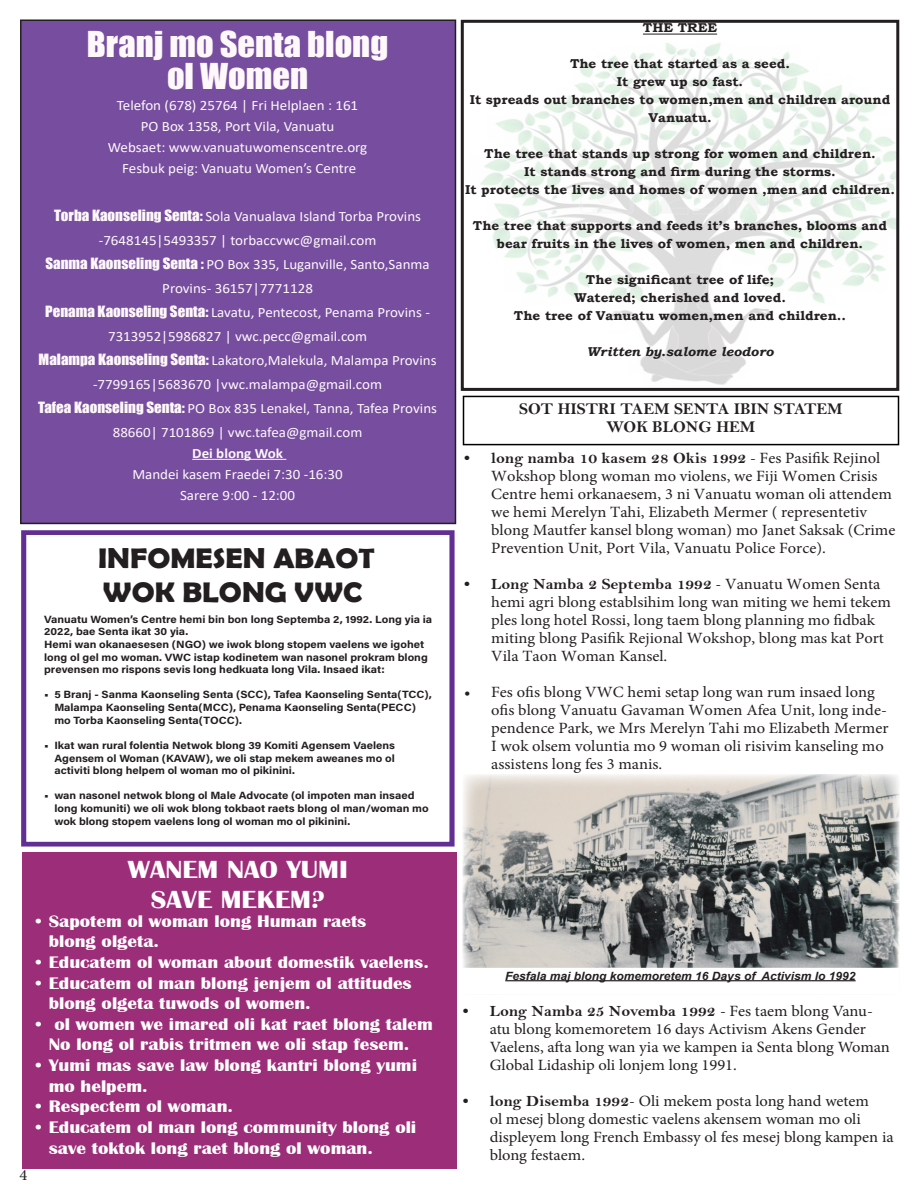
<style>
.page{position:relative;width:918px;height:1188px;background:#fff}
.page>*{position:absolute;margin:0;border:0;box-sizing:border-box;transform-origin:0 0}
.t1{font:32.85px "Impact";color:#fef8fa;scale:1.05 1}
.t2{font:700 28.35px/34px "Berlin Sans FB Demi";color:#231f20;scale:1.08 1}
.t3{font:700 25.5px/30.6px "Britannic";color:#fff;text-align:center;scale:1.12 1}
.t4{font:700 17.25px/20.7px "Britannic";color:#fff;scale:1.12 1}
.t5{font:16.5px "Bell MT Bold";color:#231f20}
.t6{font:15.6px/18px "Minion Pro";color:#231f20;scale:1.05 1}
.t7{font:14.25px/24px "Calibri";color:#fef8fa;text-align:center;scale:1.05 1}
.t8{font:700 14.25px "Calibri";color:#fef8fa;scale:1.05 1}
.t9{font:700 12.9px/18px "Bookman Old Style";color:#231f20;text-align:center;scale:1.05 1}
.t10{font:italic 700 12.9px "Bookman Old Style";color:#231f20;scale:1.05 1}
.t11{font:italic 700 11.4px "Arial";color:#231f20;scale:1.05 1}
.t12{font:10.5px/12.6px "Acumin Variable Concept";color:#231f20;scale:1.08 1}
.s1{font-family:"Impact"}
.s2{font-family:"Bell MT Bold"}
</style>
<div class="page">
<img style="left:480px;top:43px;width:415px;height:342px">
<div style="left:21px;top:20px;width:434px;height:503px;background:#764d9f"></div>
<div style="left:20px;top:20px;width:436px;height:504px;border:2px solid #231f20"></div>
<hr style="left:192px;top:459px;width:94px;height:1px;background:#fef8fa">
<div style="left:21px;top:530px;width:433px;height:317px;border:5px solid #612f91"></div>
<div style="left:22px;top:852px;width:435px;height:316px;background:#9c2d79"></div>
<hr style="left:643px;top:34px;width:74px;height:1px;background:#231f20">
<div style="left:461px;top:20px;width:438px;height:371px;border:3px solid #231f20"></div>
<div style="left:463px;top:396px;width:436px;height:49px;border:2px solid #000"></div>
<img style="left:463px;top:774px;width:436px;height:194px">
<hr style="left:505px;top:980px;width:351px;height:1px;background:#231f20">
<p class="t1" style="left:87px;top:19px;width:288px">Branj mo Senta blong</p>
<p class="t1" style="left:167px;top:50px;width:136px">ol Women</p>
<p class="t7" style="left:117px;top:93px;width:231px">Telefon (678) 25764 | Fri Helplaen : 161</p>
<p class="t7" style="left:141px;top:114px;width:186px">PO Box 1358, Port Vila, Vanuatu</p>
<p class="t7" style="left:108px;top:135px;width:249px">Websaet: www.vanuatuwomenscentre.org</p>
<p class="t7" style="left:122px;top:156px;width:224px">Fesbuk peig: Vanuatu Women’s Centre</p>
<p class="t7" style="left:54px;top:204px;width:351px"><span class="s1">Torba Kaonseling Senta:</span> Sola Vanualava Island Torba Provins -7648145|5493357 | torbaccvwc@gmail.com</p>
<p class="t7" style="left:45px;top:252px;width:368px"><span class="s1">Sanma Kaonseling Senta :</span> PO Box 335, Luganville, Santo,Sanma<br>Provins- 36157|7771128</p>
<p class="t7" style="left:45px;top:300px;width:368px"><span class="s1">Penama Kaonseling Senta:</span> Lavatu, Pentecost, Penama Provins -<br>7313952|5986827 | vwc.pecc@gmail.com</p>
<p class="t7" style="left:39px;top:348px;width:381px"><span class="s1">Malampa Kaonseling Senta:</span> Lakatoro,Malekula, Malampa Provins -7799165|5683670 |vwc.malampa@gmail.com</p>
<p class="t7" style="left:38px;top:396px;width:382px"><span class="s1">Tafea Kaonseling Senta:</span> PO Box 835 Lenakel, Tanna, Tafea Provins<br>88660| 7101869 | vwc.tafea@gmail.com</p>
<p class="t8" style="left:192px;top:443px;width:88px">Dei blong Wok</p>
<p class="t7" style="left:132px;top:462px;width:202px">Mandei kasem Fraedei 7:30 -16:30</p>
<p class="t7" style="left:180px;top:483px;width:111px">Sarere 9:00 - 12:00</p>
<p class="t2" style="left:98px;top:541px;width:258px">INFOMESEN ABAOT<br>WOK BLONG VWC</p>
<p class="t12" style="left:44px;top:612px;width:361px">Vanuatu Women’s Centre hemi bin bon long Septemba 2, 1992. Long yia ia 2022, bae Senta ikat 30 yia.<br>Hemi wan okanaesesen (NGO) we iwok blong stopem vaelens we igohet long ol gel mo woman. VWC istap kodinetem wan nasonel prokram blong prevensen mo rispons sevis long hedkuata long Vila. Insaed ikat:</p>
<p class="t12" style="left:54px;top:688px;width:351px;text-indent:-10px">• 5 Branj - Sanma Kaonseling Senta (SCC), Tafea Kaonseling Senta(TCC),<br>Malampa Kaonseling Senta(MCC), Penama Kaonseling Senta(PECC) mo Torba Kaonseling Senta(TOCC).</p>
<p class="t12" style="left:54px;top:739px;width:317px;text-align:justify;text-indent:-10px">• Ikat wan rural folentia Netwok blong 39 Komiti Agensem Vaelens Agensem ol Woman (KAVAW), we oli stap mekem aweanes mo ol activiti blong helpem ol woman mo ol pikinini.</p>
<p class="t12" style="left:54px;top:789px;width:348px;text-indent:-10px">• wan nasonel netwok blong ol Male Advocate (ol impoten man insaed long komuniti) we oli wok blong tokbaot raets blong ol man/woman mo wok blong stopem vaelens long ol woman mo ol pikinini.</p>
<p class="t6" style="left:20px;top:1167px;width:9px">4</p>
<p class="t3" style="left:128px;top:854px;width:198px">WANEM NAO YUMI<br>SAVE MEKEM?</p>
<p class="t4" style="left:49px;top:911px;width:285px;text-indent:-13px">• Sapotem ol woman long Human raets blong olgeta.</p>
<p class="t4" style="left:36px;top:952px;width:352px">• Educatem ol woman about domestik vaelens.</p>
<p class="t4" style="left:49px;top:973px;width:326px;text-indent:-13px">• Educatem ol man blong jenjem ol attitudes blong olgeta tuwods ol women.</p>
<p class="t4" style="left:49px;top:1014px;width:344px;text-indent:-13px">• ol women we imared oli kat raet blong talem<br>No long ol rabis tritmen we oli stap fesem.</p>
<p class="t4" style="left:49px;top:1055px;width:330px;text-indent:-13px">• Yumi mas save law blong kantri blong yumi mo helpem.</p>
<p class="t4" style="left:36px;top:1096px;width:177px">• Respectem ol woman.</p>
<p class="t4" style="left:49px;top:1117px;width:330px;text-indent:-13px">• Educatem ol man long community blong oli save toktok long raet blong ol woman.</p>
<p class="t9" style="left:643px;top:19px;width:72px">THE TREE</p>
<p class="t9" style="left:570px;top:55px;width:211px">The tree that started as a seed.</p>
<p class="t9" style="left:617px;top:73px;width:122px">It grew up so fast.</p>
<p class="t9" style="left:470px;top:91px;width:402px">It spreads out branches to women,men and children around<br>Vanuatu.</p>
<p class="t9" style="left:484px;top:145px;width:374px">The tree that stands up strong for women and children.</p>
<p class="t9" style="left:524px;top:163px;width:298px">It stands strong and firm during the storms.</p>
<p class="t9" style="left:465px;top:181px;width:411px">It protects the lives and homes of women ,men and children.</p>
<p class="t9" style="left:473px;top:217px;width:396px">The tree that supports and feeds it’s branches, blooms and bear fruits in the lives of women, men and children.</p>
<p class="t9" style="left:586px;top:271px;width:181px">The significant tree of life;</p>
<p class="t9" style="left:574px;top:289px;width:203px">Watered; cherished and loved.</p>
<p class="t9" style="left:514px;top:307px;width:318px">The tree of Vanuatu women,men and children..</p>
<p class="t10" style="left:586px;top:343px;width:180px">Written by.salome leodoro</p>
<p class="t5" style="left:519px;top:399px;width:325px">SOT HISTRI TAEM SENTA IBIN STATEM</p>
<p class="t5" style="left:607px;top:417px;width:150px">WOK BLONG HEM</p>
<p class="t6" style="left:491px;top:449px;width:386px;text-indent:-27px"><span class="s2">• long namba 10 kasem 28 Okis 1992</span> - Fes Pasifik Rejinol Wokshop blong woman mo violens, we Fiji Women Crisis Centre hemi orkanaesem, 3 ni Vanuatu woman oli attendem we hemi Merelyn Tahi, Elizabeth Mermer ( representetiv blong Mautfer kansel blong woman) mo Janet Saksak (Crime Prevention Unit, Port Vila, Vanuatu Police Force).</p>
<p class="t6" style="left:491px;top:575px;width:382px;text-indent:-27px"><span class="s2">• Long Namba 2 Septemba 1992</span> - Vanuatu Women Senta hemi agri blong establsihim long wan miting we hemi tekem ples long hotel Rossi, long taem blong planning mo fidbak miting blong Pasifik Rejional Wokshop, blong mas kat Port Vila Taon Woman Kansel.</p>
<p class="t6" style="left:491px;top:683px;width:380px;text-indent:-27px">• Fes ofis blong VWC hemi setap long wan rum insaed long ofis blong Vanuatu Gavaman Women Afea Unit, long inde&shy;pendence Park, we Mrs Merelyn Tahi mo Elizabeth Mermer I wok olsem voluntia mo 9 woman oli risivim kanseling mo assistens long fes 3 manis.</p>
<p class="t11" style="left:505px;top:968px;width:335px">Fesfala maj blong komemoretem 16 Days of Activism lo 1992</p>
<p class="t6" style="left:490px;top:1002px;width:383px;text-indent:-27px"><span class="s2">• Long Namba 25 Novemba 1992</span> - Fes taem blong Vanu&shy;atu blong komemoretem 16 days Activism Akens Gender Vaelens, afta long wan yia we kampen ia Senta blong Woman Global Lidaship oli lonjem long 1991.</p>
<p class="t6" style="left:490px;top:1092px;width:386px;text-indent:-27px"><span class="s2">• long Disemba 1992</span>- Oli mekem posta long hand wetem<br>ol mesej blong domestic vaelens akensem woman mo oli displeyem long French Embassy ol fes mesej blong kampen ia blong festaem.</p>
</div>
